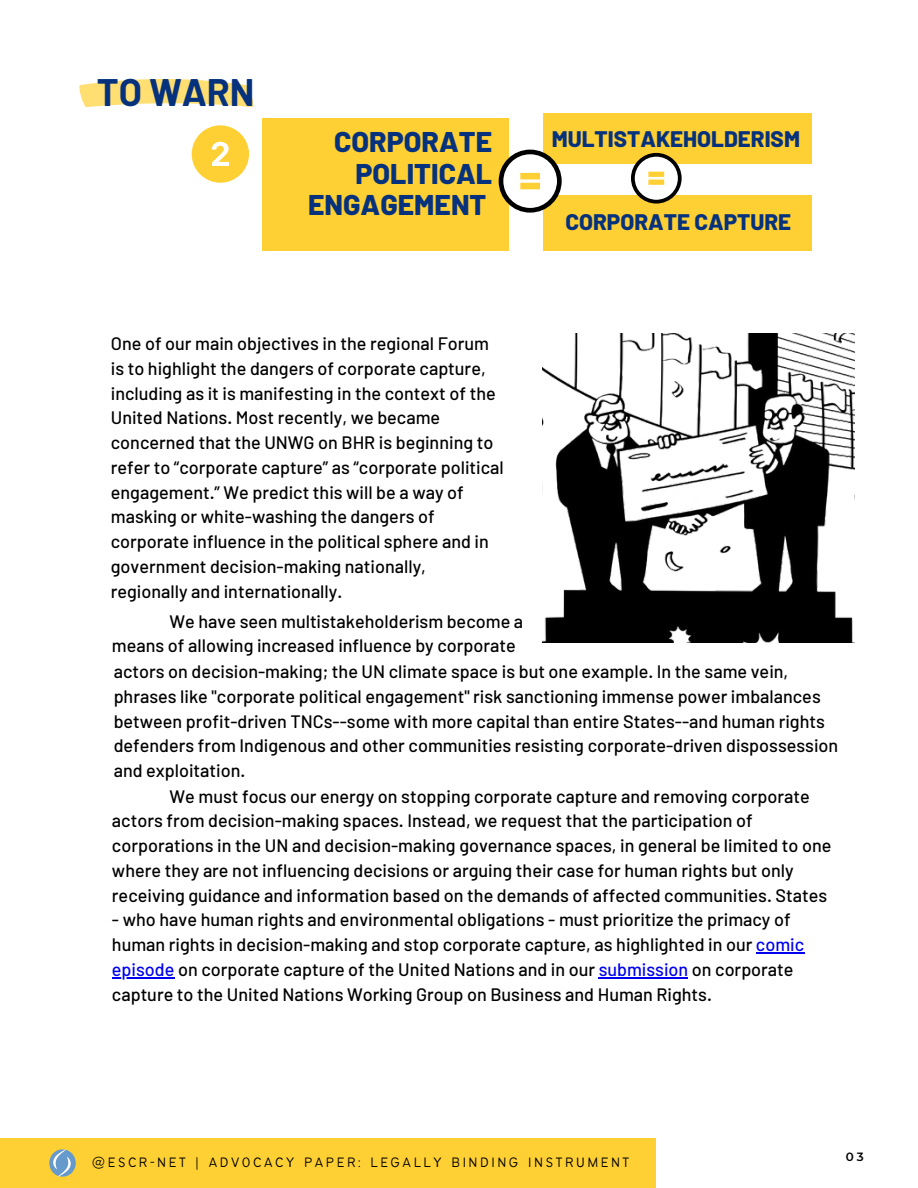
<style>
.page{position:relative;width:918px;height:1188px;background:#fff}
.page>*{position:absolute;margin:0;border:0;box-sizing:border-box;transform-origin:0 0}
.t1{font:700 37.5px "Barlow";color:#06327d}
.t2{font:800 28.5px/31.5px "Barlow";color:#06327d;text-align:right}
.t3{font:800 22.5px "Barlow";color:#06327d}
.t4{font:500 18px/24.8px "Barlow";color:#000}
.t5{font:300 15px "Bantayog";letter-spacing:.17em;color:#000}
.t6{font:600 12px "Montserrat";color:#000}
.s1{color:#00e}
</style>
<div class="page">
<div style="left:0;top:1138px;width:656px;height:50px;background:#ffd034"></div>
<img style="left:49px;top:1149px;width:27px;height:28px">
<div style="left:262px;top:118px;width:247px;height:133px;background:#ffd034"></div>
<div style="left:543px;top:113px;width:269px;height:51px;background:#ffd034"></div>
<div style="left:543px;top:196px;width:269px;height:55px;background:#ffd034"></div>
<div style="left:501px;top:152px;width:58px;height:58px;background:#fff;border-radius:50%"></div>
<div style="left:499px;top:150px;width:63px;height:63px;border:5px solid #000;border-radius:50%"></div>
<svg style="left:520px;top:173px;width:20px;height:16px"></svg>
<svg style="left:192px;top:125px;width:57px;height:58px"></svg>
<svg style="left:79px;top:79px;width:175px;height:28px"></svg>
<img style="left:543px;top:334px;width:311px;height:308px">
<hr style="left:756px;top:952px;width:48px;height:1px;background:#00e">
<hr style="left:112px;top:977px;width:62px;height:1px;background:#00e">
<hr style="left:599px;top:977px;width:89px;height:1px;background:#00e">
<svg style="left:633px;top:155px;width:47px;height:47px"></svg>
<div style="left:631px;top:153px;width:51px;height:51px;border:4px solid #000;border-radius:50%"></div>
<svg style="left:648px;top:172px;width:16px;height:13px"></svg>
<h1 class="t1" style="left:97px;top:68px;width:159px">TO WARN</h1>
<h2 class="t2" style="left:308px;top:125px;width:186px">CORPORATE<br>POLITICAL<br>ENGAGEMENT</h2>
<p class="t3" style="left:552px;top:124px;width:250px">MULTISTAKEHOLDERISM</p>
<p class="t3" style="left:566px;top:207px;width:227px">CORPORATE CAPTURE</p>
<p class="t4" style="left:111px;top:330px;width:394px">One of our main objectives in the regional Forum is to highlight the dangers of corporate capture, including as it is manifesting in the context of the United Nations. Most recently, we became concerned that the UNWG on BHR is beginning to refer to “corporate capture” as “corporate political engagement.” We predict this will be a way of masking or white-washing the dangers of corporate influence in the political sphere and in government decision-making nationally, regionally and internationally.</p>
<p class="t4" style="left:170px;top:608px;width:355px">We have seen multistakeholderism become a</p>
<p class="t4" style="left:112px;top:633px;width:405px">means of allowing increased influence by corporate</p>
<p class="t4" style="left:114px;top:659px;width:676px">actors on decision-making; the UN climate space is but one example. In the same vein,</p>
<p class="t4" style="left:114px;top:683px;width:709px">phrases like "corporate political engagement" risk sanctioning immense power imbalances</p>
<p class="t4" style="left:114px;top:708px;width:713px">between profit-driven TNCs--some with more capital than entire States--and human rights</p>
<p class="t4" style="left:114px;top:733px;width:726px">defenders from Indigenous and other communities resisting corporate-driven dispossession</p>
<p class="t4" style="left:114px;top:758px;width:133px">and exploitation.</p>
<p class="t4" style="left:170px;top:783px;width:642px">We must focus our energy on stopping corporate capture and removing corporate</p>
<p class="t4" style="left:112px;top:808px;width:642px">actors from decision-making spaces. Instead, we request that the participation of</p>
<p class="t4" style="left:112px;top:833px;width:721px">corporations in the UN and decision-making governance spaces, in general be limited to one</p>
<p class="t4" style="left:112px;top:857px;width:683px">where they are not influencing decisions or arguing their case for human rights but only</p>
<p class="t4" style="left:112px;top:882px;width:717px">receiving guidance and information based on the demands of affected communities. States</p>
<p class="t4" style="left:112px;top:907px;width:694px">- who have human rights and environmental obligations - must prioritize the primacy of human rights in decision-making and stop corporate capture, as highlighted in our <span class="s1">comic episode</span> on corporate capture of the United Nations and in our <span class="s1">submission</span> on corporate capture to the United Nations Working Group on Business and Human Rights.</p>
<p class="t5" style="left:92px;top:1156px;width:539px">@ESCR-NET | ADVOCACY PAPER: LEGALLY BINDING INSTRUMENT</p>
<p class="t6" style="left:846px;top:1149px;width:19px">03</p>
</div>
